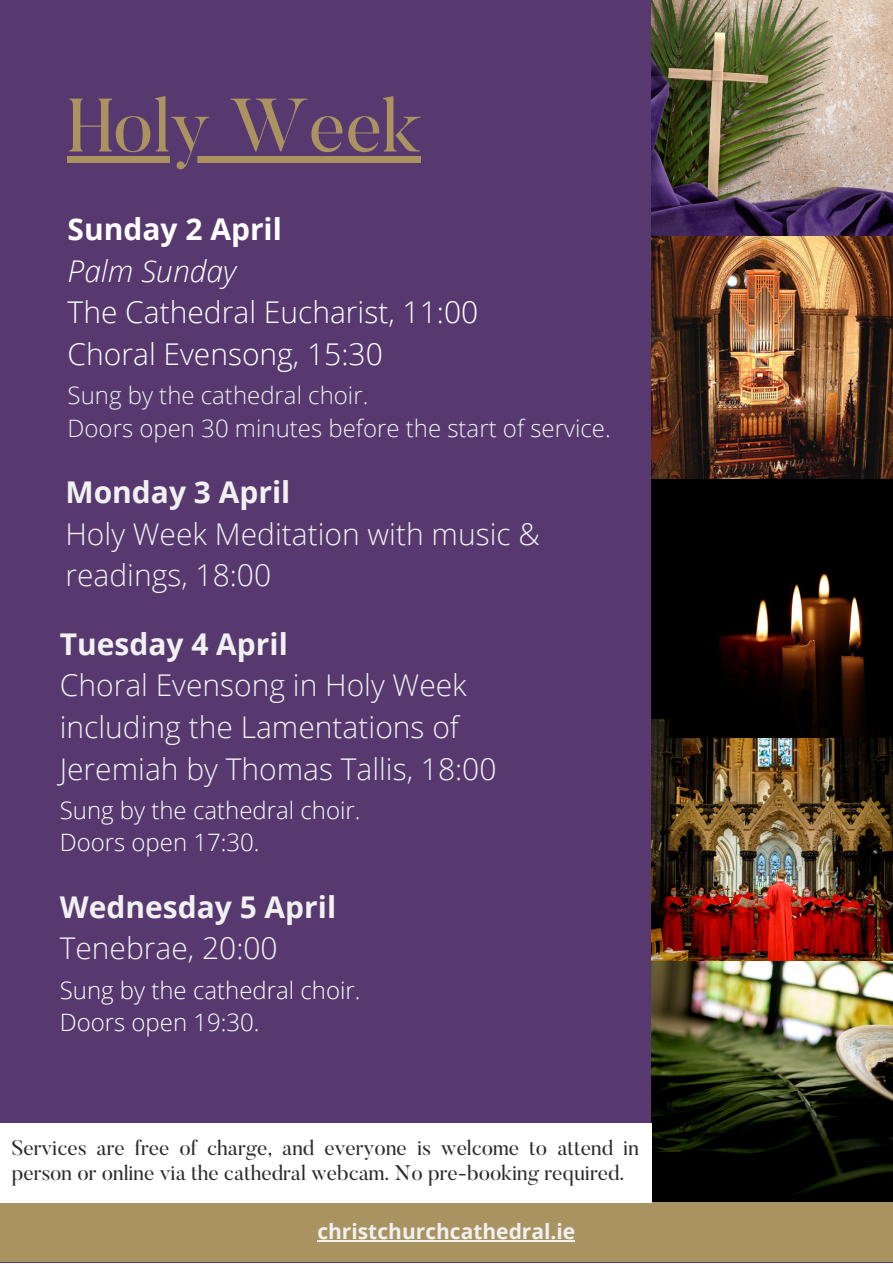
<style>
.page{position:relative;width:893px;height:1264px;background:#fff}
.page>*{position:absolute;margin:0;border:0;box-sizing:border-box;transform-origin:0 0}
.t1{font:75px "Butler";color:#a99461}
.t2{font:300 30px/41.5px "Open Sans";color:#f1f1f1}
.t3{font:300 30px/41.5px "Open Sans";color:#fff}
.t4{font:700 30px "Open Sans";color:#f1f1f1}
.t5{font:700 30px "Open Sans";color:#fff}
.t6{font:italic 300 30px "Open Sans";color:#fff}
.t7{font:300 24px/32.5px "Open Sans";color:#fff}
.t8{font:300 24px/32.5px "Open Sans";color:#f1f1f1}
.t9{font:21px/24.8px "Butler";color:#2c2b2b}
.t10{font:700 21px "Open Sans";color:#f1f1f1}
</style>
<div class="page">
<div style="left:0;top:0;width:892px;height:1262px;background:#57396f"></div>
<img style="left:651px;top:241px;width:241px;height:961px">
<img style="left:651px;top:0;width:241px;height:241px">
<div style="left:0;top:1202px;width:892px;height:60px;background:#a99461"></div>
<div style="left:0;top:1123px;width:651px;height:79px;background:#fff"></div>
<div style="left:68px;top:156px;width:353px;height:7px;background:#a99461"></div>
<hr style="left:317px;top:1240px;width:258px;height:1px;background:#f1f1f1">
<img style="left:669px;top:496px;width:223px;height:241px">
<h1 class="t1" style="left:68px;top:96px;width:354px">Holy Week</h1>
<p class="t5" style="left:68px;top:208px;width:216px">Sunday 2 April</p>
<p class="t6" style="left:68px;top:250px;width:170px">Palm Sunday</p>
<p class="t3" style="left:68px;top:291px;width:412px">The Cathedral Eucharist, 11:00<br>Choral Evensong, 15:30</p>
<p class="t8" style="left:68px;top:378px;width:544px">Sung by the cathedral choir.<br>Doors open 30 minutes before the start of service.</p>
<p class="t4" style="left:65px;top:471px;width:226px">Monday 3 April</p>
<p class="t2" style="left:65px;top:512px;width:476px">Holy Week Meditation with music &amp; readings, 18:00</p>
<p class="t4" style="left:60px;top:622px;width:229px">Tuesday 4 April</p>
<p class="t2" style="left:60px;top:664px;width:438px">Choral Evensong in Holy Week including the Lamentations of<br>Jeremiah by Thomas Tallis, 18:00</p>
<p class="t7" style="left:60px;top:793px;width:302px">Sung by the cathedral choir.<br>Doors open 17:30.</p>
<p class="t4" style="left:60px;top:885px;width:278px">Wednesday 5 April</p>
<p class="t2" style="left:60px;top:927px;width:219px">Tenebrae, 20:00</p>
<p class="t7" style="left:60px;top:972px;width:302px">Sung by the cathedral choir.<br>Doors open 19:30.</p>
<p class="t9" style="left:12px;top:1137px;width:628px">Services are free of charge, and everyone is welcome to attend in person or online via the cathedral webcam. No pre-booking required.</p>
<p class="t10" style="left:317px;top:1216px;width:259px">christchurchcathedral.ie</p>
</div>
